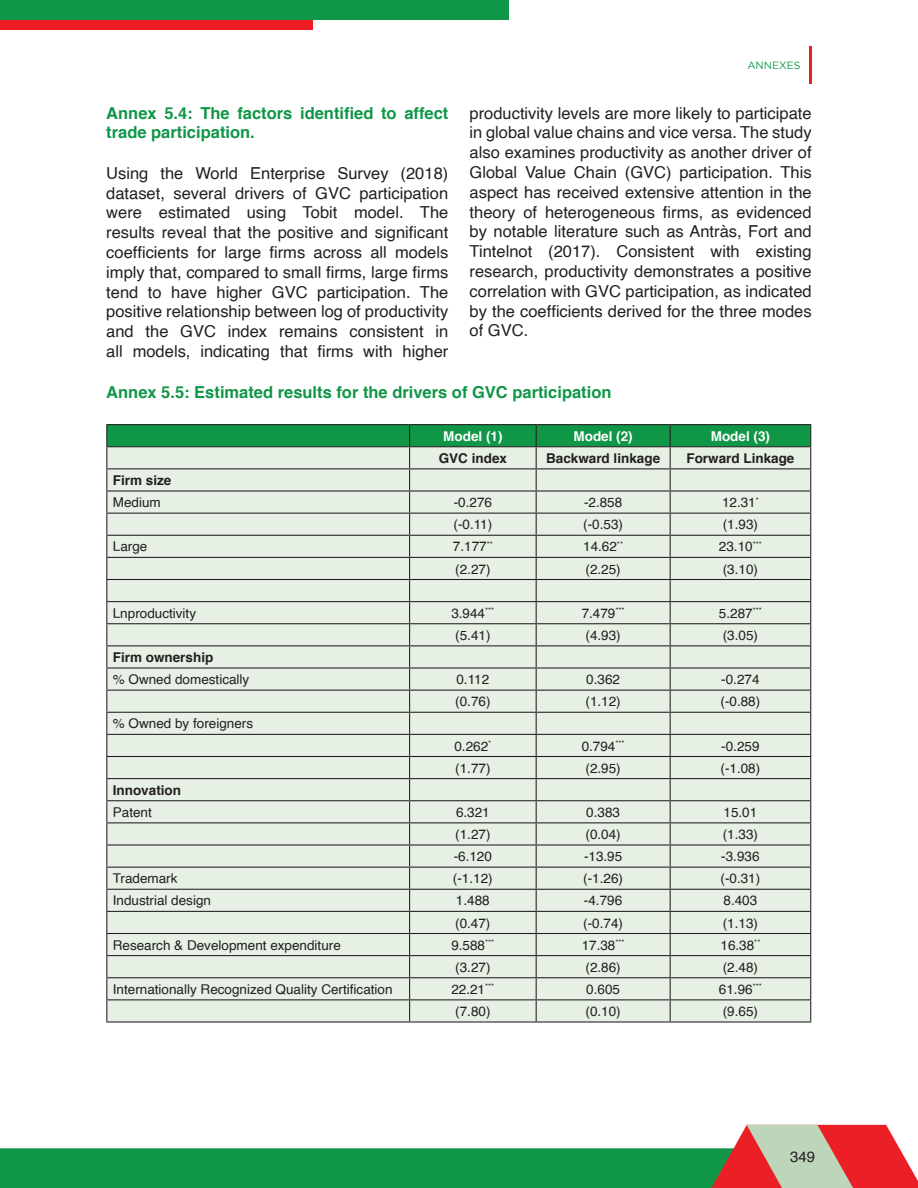
<style>
.page{position:relative;width:918px;height:1188px;background:#fff}
.page>*{position:absolute;margin:0;border:0;box-sizing:border-box;transform-origin:0 0}
.t1{font:16.5px/19.8px "Helvetica";color:#231f20;text-align:justify}
.t2{font:700 16.5px/19.8px "Helvetica";color:#109647}
.t3{font:15px "Helvetica";color:#231f20}
.t4{font:13.5px "Helvetica";color:#231f20}
.t5{font:700 13.5px "Helvetica";color:#231f20}
.t6{font:700 13.5px "Helvetica";color:#fff}
.t7{font:10.5px "Gotham";color:#109647}
</style>
<div class="page">
<svg style="left:0;top:1125px;width:918px;height:63px"></svg>
<hr style="left:809px;top:46px;width:3px;height:38px;background:#ee1d23">
<div style="left:0;top:11px;width:313px;height:19px;background:#ee1d23"></div>
<div style="left:0;top:0;width:508px;height:19px;background:#109647"></div>
<hr style="left:106px;top:1021px;width:304px;height:2px;background:#231f20">
<hr style="left:410px;top:1021px;width:126px;height:2px;background:#231f20">
<hr style="left:536px;top:1021px;width:134px;height:2px;background:#231f20">
<hr style="left:670px;top:1021px;width:141px;height:2px;background:#231f20">
<hr style="left:106px;top:424px;width:304px;height:1px;background:#231f20">
<hr style="left:410px;top:424px;width:126px;height:1px;background:#231f20">
<hr style="left:536px;top:424px;width:134px;height:1px;background:#231f20">
<hr style="left:670px;top:424px;width:141px;height:1px;background:#231f20">
<svg style="left:106px;top:425px;width:705px;height:596px;background:#d2e0d3"></svg>
<p class="t2" style="left:106px;top:103px;width:344px">Annex 5.4: The factors identified to affect trade participation.</p>
<p class="t1" style="left:106px;top:164px;width:344px">Using the World Enterprise Survey (2018) dataset, several drivers of GVC participation were estimated using Tobit model. The results reveal that the positive and significant coefficients for large firms across all models imply that, compared to small firms, large firms tend to have higher GVC participation. The positive relationship between log of productivity and the GVC index remains consistent in all models, indicating that firms with higher</p>
<p class="t7" style="left:747px;top:59px;width:55px">ANNEXES</p>
<p class="t1" style="left:470px;top:103px;width:344px">productivity levels are more likely to participate in global value chains and vice versa. The study also examines productivity as another driver of Global Value Chain (GVC) participation. This aspect has received extensive attention in the theory of heterogeneous firms, as evidenced by notable literature such as Antràs, Fort and Tintelnot (2017). Consistent with existing research, productivity demonstrates a positive correlation with GVC participation, as indicated by the coefficients derived for the three modes of GVC.</p>
<p class="t2" style="left:106px;top:382px;width:507px">Annex 5.5: Estimated results for the drivers of GVC participation</p>
<p class="t6" style="left:443px;top:425px;width:61px">Model (1)</p>
<p class="t6" style="left:574px;top:425px;width:61px">Model (2)</p>
<p class="t6" style="left:711px;top:425px;width:61px">Model (3)</p>
<p class="t5" style="left:439px;top:447px;width:70px">GVC index</p>
<p class="t5" style="left:546px;top:447px;width:116px">Backward linkage</p>
<p class="t5" style="left:686px;top:447px;width:110px">Forward Linkage</p>
<p class="t5" style="left:113px;top:469px;width:60px">Firm size</p>
<p class="t4" style="left:113px;top:492px;width:50px">Medium</p>
<p class="t4" style="left:454px;top:492px;width:40px">-0.276</p>
<p class="t4" style="left:584px;top:492px;width:40px">-2.858</p>
<p class="t4" style="left:722px;top:492px;width:38px">12.31<sup>*</sup></p>
<p class="t4" style="left:454px;top:514px;width:40px">(-0.11)</p>
<p class="t4" style="left:583px;top:514px;width:41px">(-0.53)</p>
<p class="t4" style="left:723px;top:514px;width:37px">(1.93)</p>
<p class="t4" style="left:113px;top:536px;width:36px">Large</p>
<p class="t4" style="left:453px;top:536px;width:41px">7.177<sup>**</sup></p>
<p class="t4" style="left:583px;top:536px;width:41px">14.62<sup>**</sup></p>
<p class="t4" style="left:719px;top:536px;width:44px">23.10<sup>***</sup></p>
<p class="t4" style="left:455px;top:558px;width:37px">(2.27)</p>
<p class="t4" style="left:586px;top:558px;width:37px">(2.25)</p>
<p class="t4" style="left:723px;top:558px;width:37px">(3.10)</p>
<p class="t4" style="left:113px;top:603px;width:85px">Lnproductivity</p>
<p class="t4" style="left:451px;top:603px;width:44px">3.944<sup>***</sup></p>
<p class="t4" style="left:582px;top:603px;width:44px">7.479<sup>***</sup></p>
<p class="t4" style="left:719px;top:603px;width:44px">5.287<sup>***</sup></p>
<p class="t4" style="left:455px;top:625px;width:37px">(5.41)</p>
<p class="t4" style="left:586px;top:625px;width:37px">(4.93)</p>
<p class="t4" style="left:723px;top:625px;width:37px">(3.05)</p>
<p class="t5" style="left:113px;top:646px;width:102px">Firm ownership</p>
<p class="t4" style="left:113px;top:669px;width:138px">% Owned domestically</p>
<p class="t4" style="left:456px;top:669px;width:34px">0.112</p>
<p class="t4" style="left:586px;top:669px;width:35px">0.362</p>
<p class="t4" style="left:721px;top:669px;width:40px">-0.274</p>
<p class="t4" style="left:455px;top:691px;width:37px">(0.76)</p>
<p class="t4" style="left:586px;top:691px;width:37px">(1.12)</p>
<p class="t4" style="left:721px;top:691px;width:41px">(-0.88)</p>
<p class="t4" style="left:113px;top:713px;width:142px">% Owned by foreigners</p>
<p class="t4" style="left:454px;top:735px;width:38px">0.262<sup>*</sup></p>
<p class="t4" style="left:582px;top:735px;width:44px">0.794<sup>***</sup></p>
<p class="t4" style="left:721px;top:735px;width:40px">-0.259</p>
<p class="t4" style="left:455px;top:757px;width:37px">(1.77)</p>
<p class="t4" style="left:586px;top:757px;width:37px">(2.95)</p>
<p class="t4" style="left:721px;top:757px;width:41px">(-1.08)</p>
<p class="t5" style="left:113px;top:779px;width:70px">Innovation</p>
<p class="t4" style="left:113px;top:802px;width:41px">Patent</p>
<p class="t4" style="left:456px;top:802px;width:35px">6.321</p>
<p class="t4" style="left:586px;top:802px;width:35px">0.383</p>
<p class="t4" style="left:724px;top:802px;width:35px">15.01</p>
<p class="t4" style="left:455px;top:824px;width:37px">(1.27)</p>
<p class="t4" style="left:586px;top:824px;width:37px">(0.04)</p>
<p class="t4" style="left:723px;top:824px;width:37px">(1.33)</p>
<p class="t4" style="left:454px;top:846px;width:40px">-6.120</p>
<p class="t4" style="left:584px;top:846px;width:40px">-13.95</p>
<p class="t4" style="left:721px;top:846px;width:40px">-3.936</p>
<p class="t4" style="left:113px;top:868px;width:66px">Trademark</p>
<p class="t4" style="left:453px;top:868px;width:41px">(-1.12)</p>
<p class="t4" style="left:583px;top:868px;width:41px">(-1.26)</p>
<p class="t4" style="left:721px;top:868px;width:41px">(-0.31)</p>
<p class="t4" style="left:113px;top:890px;width:100px">Industrial design</p>
<p class="t4" style="left:456px;top:890px;width:35px">1.488</p>
<p class="t4" style="left:584px;top:890px;width:40px">-4.796</p>
<p class="t4" style="left:724px;top:890px;width:35px">8.403</p>
<p class="t4" style="left:455px;top:912px;width:37px">(0.47)</p>
<p class="t4" style="left:583px;top:912px;width:41px">(-0.74)</p>
<p class="t4" style="left:723px;top:912px;width:37px">(1.13)</p>
<p class="t4" style="left:113px;top:934px;width:230px">Research &amp; Development expenditure</p>
<p class="t4" style="left:451px;top:934px;width:45px">9.588<sup>***</sup></p>
<p class="t4" style="left:582px;top:934px;width:44px">17.38<sup>***</sup></p>
<p class="t4" style="left:721px;top:934px;width:41px">16.38<sup>**</sup></p>
<p class="t4" style="left:455px;top:957px;width:37px">(3.27)</p>
<p class="t4" style="left:586px;top:957px;width:37px">(2.86)</p>
<p class="t4" style="left:723px;top:957px;width:37px">(2.48)</p>
<p class="t4" style="left:113px;top:979px;width:281px">Internationally Recognized Quality Certification</p>
<p class="t4" style="left:451px;top:979px;width:44px">22.21<sup>***</sup></p>
<p class="t4" style="left:586px;top:979px;width:35px">0.605</p>
<p class="t4" style="left:719px;top:979px;width:44px">61.96<sup>***</sup></p>
<p class="t4" style="left:455px;top:1001px;width:37px">(7.80)</p>
<p class="t4" style="left:586px;top:1001px;width:37px">(0.10)</p>
<p class="t4" style="left:723px;top:1001px;width:37px">(9.65)</p>
<p class="t3" style="left:790px;top:1145px;width:27px">349</p>
</div>
